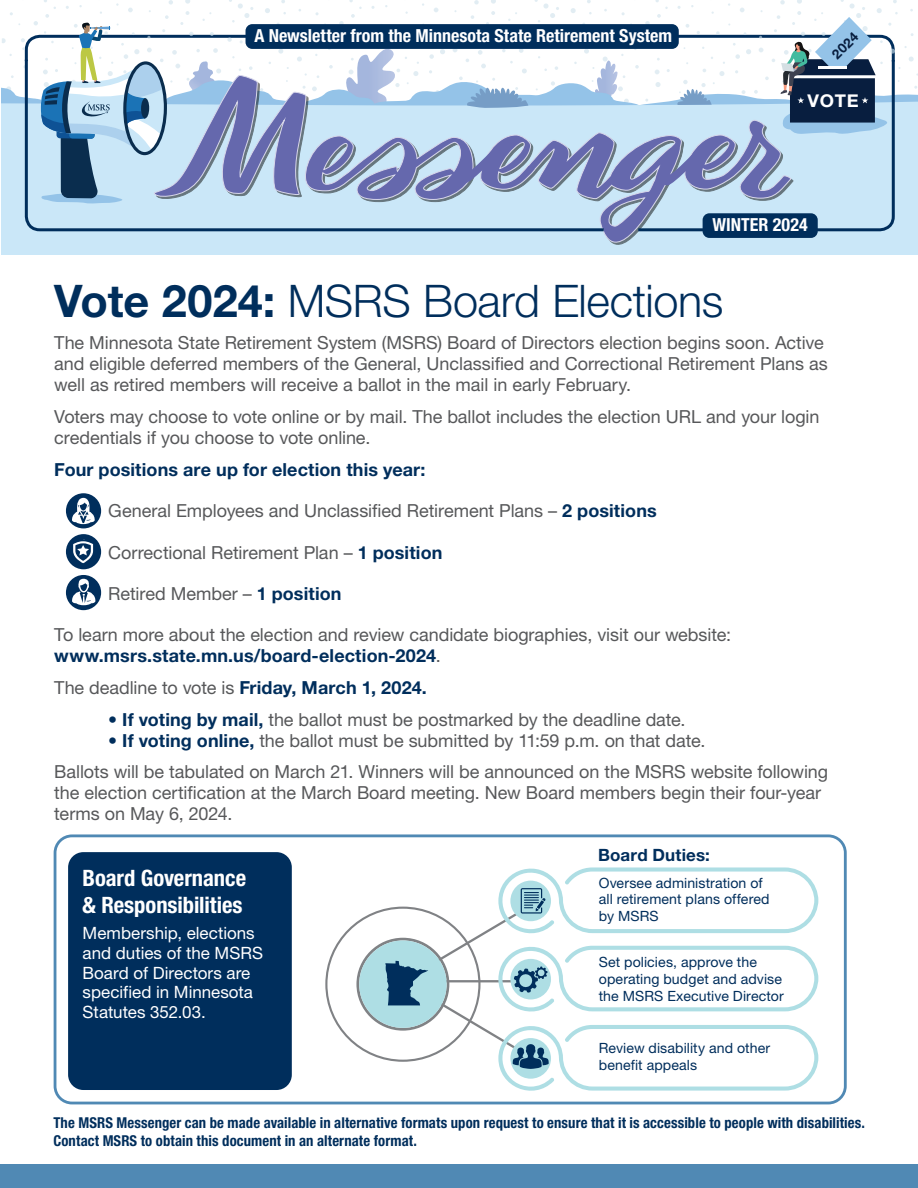
<style>
.page{position:relative;width:918px;height:1188px;background:#fff}
.page>*{position:absolute;margin:0;border:0;box-sizing:border-box;transform-origin:0 0}
._2022_MSRS_Title{font:300 45px "Helvetica Neue LT Std";letter-spacing:-.01em;color:#002e5c}
._2022_MSRS_H3{font:700 condensed 22.65px/27.2px "Helvetica Neue LT Std";color:#fff}
._2022_MSRS_Body_Copy{font:18px/21px "Helvetica Neue LT Std";letter-spacing:-.005em;color:#57585a}
.t1{font:700 condensed 18px "Helvetica Neue LT Std";color:#fff}
._2022_MSRS_Body_Copy-2{font:700 18px "Helvetica Neue LT Std";letter-spacing:.005em;color:#002e5c}
.t2{font:700 17.55px "Helvetica Neue LT Std";color:#fff;scale:1.05 1}
._2022_MSRS_Body_Copy-3{font:16.95px/19.8px "Helvetica Neue LT Std";color:#fff}
._2022_MSRS_Body_Copy-4{font:700 16.95px "Helvetica Neue LT Std";letter-spacing:.01em;color:#002e5c}
._2022_MSRS_bodycopy{font:700 condensed 15px/18px "Helvetica Neue LT Std";letter-spacing:.005em;color:#002e5c}
._2022_MSRS_Body_Copy-5{font:14.1px/17px "Helvetica Neue LT Std";letter-spacing:.005em;color:#002e5c}
.t3{font:700 13.5px "Helvetica Neue LT Std";color:#081e3f}
.s1{font-weight:700}
.s2{font-weight:700;color:#002e5c}
</style>
<div class="page">
<svg style="left:1px;top:0;width:917px;height:255px"></svg>
<div style="left:703px;top:213px;width:115px;height:25px;background:#002e5c;border-radius:7px"></div>
<svg style="left:23px;top:57px;width:584px;height:176px"></svg>
<svg style="left:635px;top:57px;width:261px;height:176px"></svg>
<div style="left:246px;top:24px;width:433px;height:25px;background:#002e5c;border-radius:7px"></div>
<div style="left:54px;top:834px;width:793px;height:270px;border:3px solid #5089b4;border-radius:17px"></div>
<svg style="left:325px;top:867px;width:493px;height:235px"></svg>
<div style="left:68px;top:852px;width:224px;height:238px;background:#002e5c;border-radius:15px"></div>
<div style="left:66px;top:534px;width:35px;height:35px;background:#002e5c;border-radius:50%"></div>
<svg style="left:73px;top:539px;width:20px;height:24px"></svg>
<div style="left:66px;top:493px;width:35px;height:35px;background:#002e5c;border-radius:50%"></div>
<svg style="left:72px;top:498px;width:23px;height:26px"></svg>
<div style="left:66px;top:575px;width:35px;height:35px;background:#002e5c;border-radius:50%"></div>
<svg style="left:72px;top:579px;width:24px;height:26px"></svg>
<div style="left:0;top:1165px;width:918px;height:23px;background:#5089b4"></div>
<h4 class="t1" style="left:254px;top:25px;width:419px">A Newsletter from the Minnesota State Retirement System</h4>
<p class="t3" style="left:828px;top:51px;width:32px;rotate:-45deg">2024</p>
<p class="t2" style="left:808px;top:90px;width:50px">VOTE</p>
<h4 class="t1" style="left:712px;top:214px;width:97px">WINTER 2024</h4>
<h1 class="_2022_MSRS_Title" style="left:54px;top:274px;width:671px"><span class="s1">Vote 2024:</span> MSRS Board Elections</h1>
<p class="_2022_MSRS_Body_Copy" style="left:54px;top:332px;width:775px">The Minnesota State Retirement System (MSRS) Board of Directors election begins soon. Active and eligible deferred members of the General, Unclassified and Correctional Retirement Plans as well as retired members will receive a ballot in the mail in early February.</p>
<p class="_2022_MSRS_Body_Copy" style="left:54px;top:406px;width:767px">Voters may choose to vote online or by mail. The ballot includes the election URL and your login credentials if you choose to vote online.</p>
<p class="_2022_MSRS_Body_Copy-2" style="left:54px;top:459px;width:373px">Four positions are up for election this year:</p>
<p class="_2022_MSRS_Body_Copy" style="left:108px;top:500px;width:550px">General Employees and Unclassified Retirement Plans – <span class="s2">2 positions</span></p>
<p class="_2022_MSRS_Body_Copy" style="left:108px;top:541px;width:336px">Correctional Retirement Plan – <span class="s2">1 position</span></p>
<p class="_2022_MSRS_Body_Copy" style="left:108px;top:583px;width:235px">Retired Member – <span class="s2">1 position</span></p>
<p class="_2022_MSRS_Body_Copy" style="left:54px;top:624px;width:678px">To learn more about the election and review candidate biographies, visit our website: <span class="s2">www.msrs.state.mn.us/board-election-2024</span>.</p>
<p class="_2022_MSRS_Body_Copy" style="left:54px;top:677px;width:374px">The deadline to vote is <span class="s2">Friday, March 1, 2024.</span></p>
<p class="_2022_MSRS_Body_Copy" style="left:108px;top:709px;width:579px"><span class="s2">• If voting by mail,</span> the ballot must be postmarked by the deadline date.</p>
<p class="_2022_MSRS_Body_Copy" style="left:108px;top:730px;width:599px"><span class="s2">• If voting online,</span> the ballot must be submitted by 11:59 p.m. on that date.</p>
<p class="_2022_MSRS_Body_Copy" style="left:54px;top:761px;width:775px">Ballots will be tabulated on March 21. Winners will be announced on the MSRS website following the election certification at the March Board meeting. New Board members begin their four-year terms on May 6, 2024.</p>
<h4 class="_2022_MSRS_H3" style="left:83px;top:864px;width:165px">Board Governance &amp; Responsibilities</h4>
<p class="_2022_MSRS_Body_Copy-3" style="left:83px;top:923px;width:182px">Membership, elections and duties of the MSRS<br>Board of Directors are specified in Minnesota<br>Statutes 352.03.</p>
<p class="_2022_MSRS_Body_Copy-4" style="left:598px;top:844px;width:113px">Board Duties:</p>
<p class="_2022_MSRS_Body_Copy-5" style="left:599px;top:874px;width:172px">Oversee administration of all retirement plans offered by MSRS</p>
<p class="_2022_MSRS_Body_Copy-5" style="left:599px;top:953px;width:187px">Set policies, approve the operating budget and advise the MSRS Executive Director</p>
<p class="_2022_MSRS_Body_Copy-5" style="left:599px;top:1040px;width:173px">Review disability and other benefit appeals</p>
<p class="_2022_MSRS_bodycopy" style="left:53px;top:1114px;width:813px">The MSRS Messenger can be made available in alternative formats upon request to ensure that it is accessible to people with disabilities.<br>Contact MSRS to obtain this document in an alternate format.</p>
</div>
